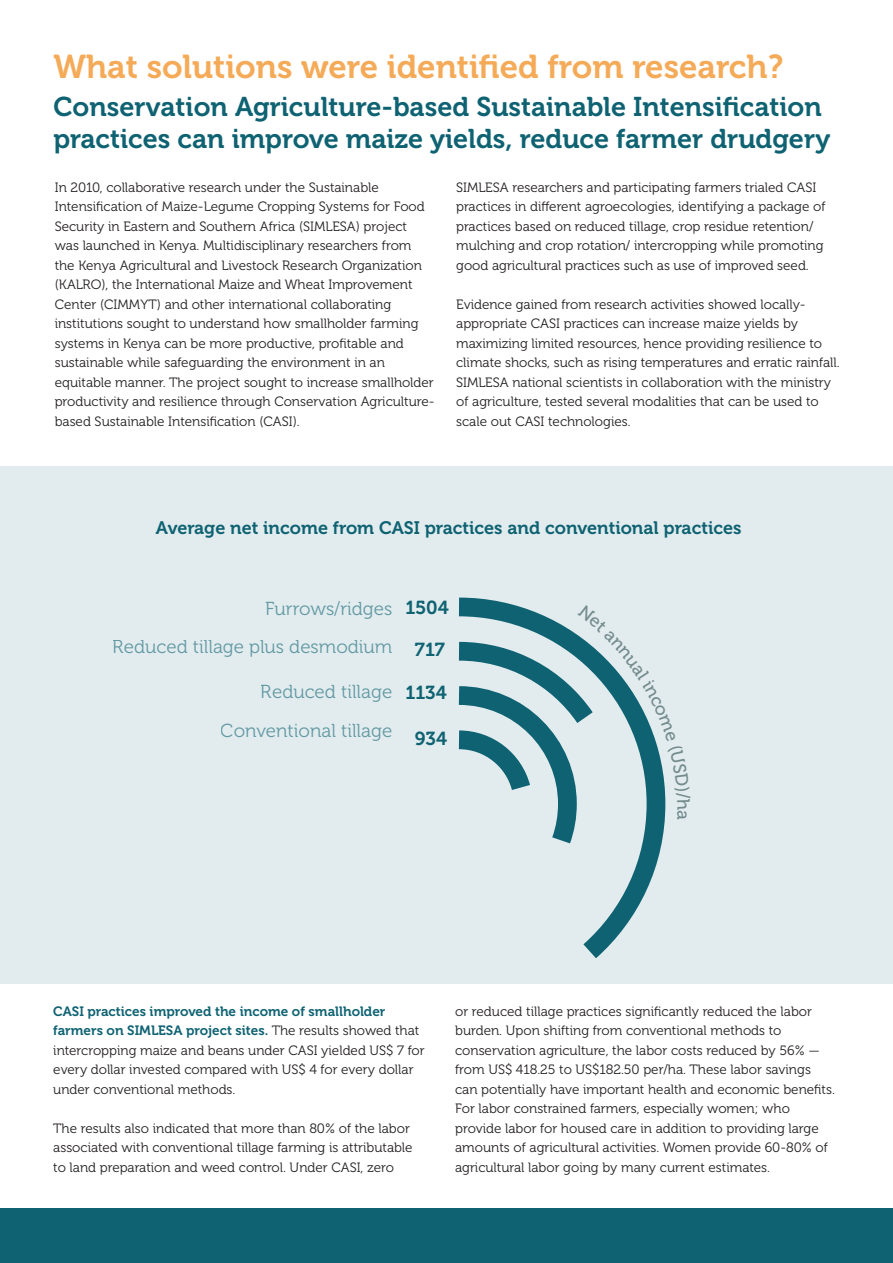
<style>
.page{position:relative;width:893px;height:1263px;background:#fff}
.page>*{position:absolute;margin:0;border:0;box-sizing:border-box;transform-origin:0 0}
.t1{font:33px "Museo 700";color:#f5aa58}
.t2{font:27px/32.4px "Museo 700";color:#0e6272}
.t3{font:18.75px/38.1px "Museo 300";color:#0e6272}
.t4{font:18.75px "Museo 700";letter-spacing:-.005em;color:#0e6272}
.t5{font:18px "Museo 700";color:#0e6272}
.t6{font:13.5px/19.5px "Museo 300";color:#231f20}
.s1{font-family:"Museo 700"}
.s2{font-family:"Museo 700";color:#0e6272}
</style>
<div class="page">
<div style="left:0;top:466px;width:893px;height:518px;background:#e2ecee"></div>
<div style="left:0;top:1209px;width:893px;height:54px;background:#0e6272"></div>
<svg style="left:459px;top:597px;width:198px;height:361px"></svg>
<svg style="left:458px;top:604px;width:208px;height:260px"></svg>
<p class="t1" style="left:53px;top:48px;width:731px">What solutions were identified from research?</p>
<p class="t2" style="left:53px;top:91px;width:778px">Conservation Agriculture-based Sustainable Intensification practices can improve maize yields, reduce farmer drudgery</p>
<p class="t6" style="left:55px;top:177px;width:381px">In 2010, collaborative research under the Sustainable Intensification of Maize-Legume Cropping Systems for Food Security in Eastern and Southern Africa (SIMLESA) project<br>was launched in Kenya. Multidisciplinary researchers from the Kenya Agricultural and Livestock Research Organization (KALRO), the International Maize and Wheat Improvement Center (CIMMYT) and other international collaborating institutions sought to understand how smallholder farming systems in Kenya can be more productive, profitable and sustainable while safeguarding the environment in an equitable manner. The project sought to increase smallholder productivity and resilience through Conservation Agriculture&shy;based Sustainable Intensification (CASI).</p>
<p class="t6" style="left:456px;top:177px;width:371px">SIMLESA researchers and participating farmers trialed CASI practices in different agroecologies, identifying a package of practices based on reduced tillage, crop residue retention/ mulching and crop rotation/ intercropping while promoting good agricultural practices such as use of improved seed.</p>
<p class="t6" style="left:456px;top:294px;width:385px">Evidence gained from research activities showed locally&shy;appropriate CASI practices can increase maize yields by maximizing limited resources, hence providing resilience to climate shocks, such as rising temperatures and erratic rainfall.<br>SIMLESA national scientists in collaboration with the ministry of agriculture, tested several modalities that can be used to scale out CASI technologies.</p>
<p class="t5" style="left:156px;top:518px;width:587px">Average net income from CASI practices and conventional practices</p>
<p class="t3" style="left:113px;top:590px;width:338px;text-indent:152px">Furrows/ridges <span class="s1">1504<br></span>Reduced tillage plus desmodium</p>
<h3 class="t3" style="left:221px;top:673px;width:173px;line-height:38.5px;text-align:right">Reduced tillage<br>Conventional tillage</h3>
<p class="t4" style="left:415px;top:639px;width:31px">717</p>
<p class="t4" style="left:405px;top:682px;width:43px">1134</p>
<p class="t4" style="left:415px;top:728px;width:34px">934</p>
<p class="t6" style="left:53px;top:1002px;width:373px"><span class="s2">CASI practices improved the income of smallholder farmers on SIMLESA project sites.</span> The results showed that intercropping maize and beans under CASI yielded US$ 7 for every dollar invested compared with US$ 4 for every dollar under conventional methods.</p>
<p class="t6" style="left:53px;top:1119px;width:361px">The results also indicated that more than 80% of the labor associated with conventional tillage farming is attributable to land preparation and weed control. Under CASI, zero</p>
<p class="t6" style="left:455px;top:1002px;width:381px">or reduced tillage practices significantly reduced the labor burden. Upon shifting from conventional methods to conservation agriculture, the labor costs reduced by 56% — from US$ 418.25 to US$182.50 per/ha. These labor savings can potentially have important health and economic benefits.<br>For labor constrained farmers, especially women; who provide labor for housed care in addition to providing large amounts of agricultural activities. Women provide 60-80% of agricultural labor going by many current estimates.</p>
</div>
